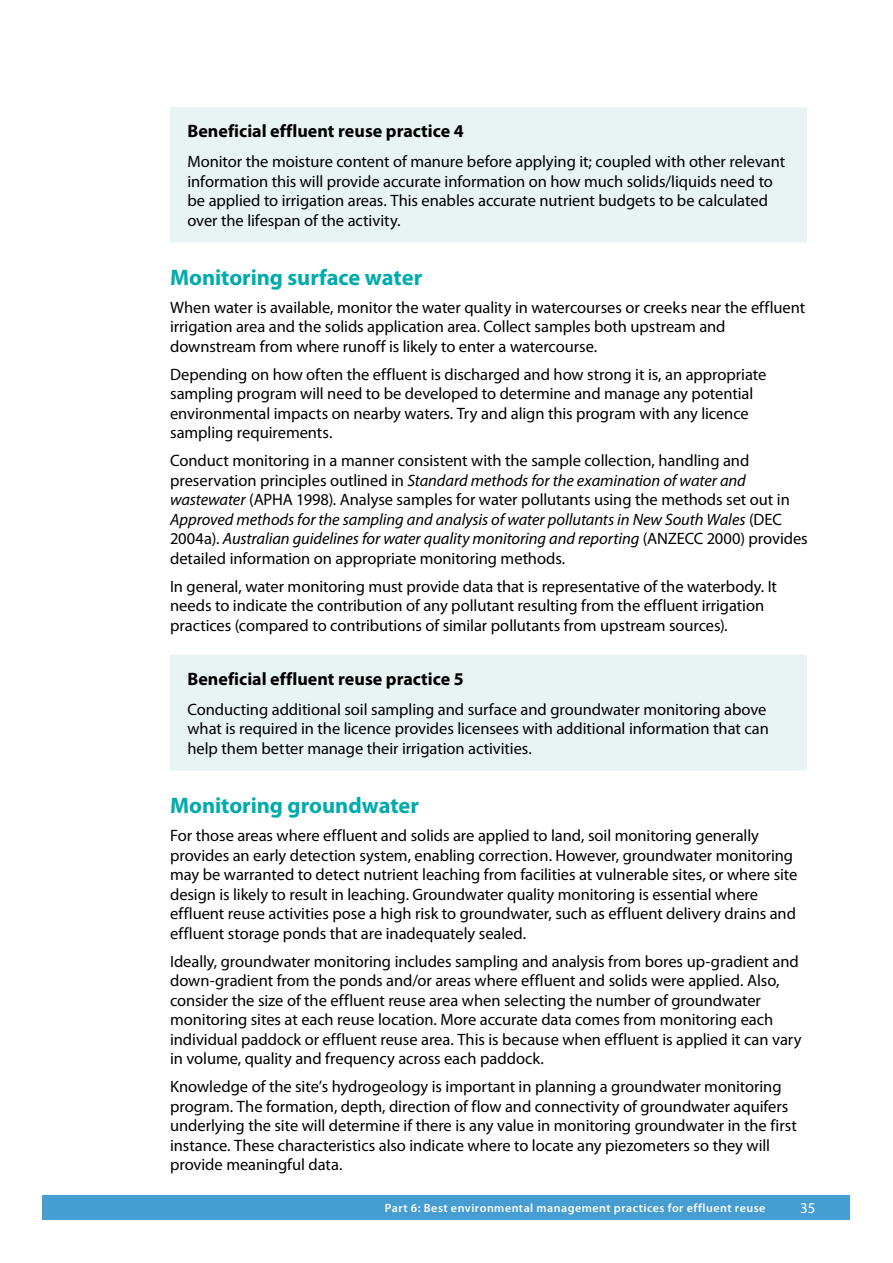
<style>
.page{position:relative;width:893px;height:1263px;background:#fff}
.page>*{position:absolute;margin:0;border:0;box-sizing:border-box;transform-origin:0 0}
.t1{font:700 22.5px "Myriad Pro";letter-spacing:-.005em;color:#00abae}
.t2{font:700 18px "Myriad Pro";color:#000}
.t3{font:16.5px/19.5px "Myriad Pro";letter-spacing:-.005em;color:#000}
.t4{font:15px "Myriad Pro";color:#fff}
.t5{font:600 12px "Myriad Pro";letter-spacing:.04em;color:#fff}
.s1{font-style:italic}
</style>
<div class="page">
<div style="left:43px;top:1195px;width:807px;height:24px;background:#469dd2"></div>
<div style="left:170px;top:107px;width:637px;height:136px;background:#e7f4f3"></div>
<hr style="left:170px;top:242px;width:637px;height:1px;background:#fff">
<div style="left:170px;top:654px;width:637px;height:117px;background:#e7f4f3"></div>
<hr style="left:170px;top:654px;width:637px;height:1px;background:#fff">
<hr style="left:170px;top:770px;width:637px;height:1px;background:#fff">
<p class="t2" style="left:187px;top:119px;width:278px">Beneficial effluent reuse practice 4</p>
<p class="t3" style="left:187px;top:152px;width:599px">Monitor the moisture content of manure before applying it; coupled with other relevant information this will provide accurate information on how much solids/liquids need to be applied to irrigation areas. This enables accurate nutrient budgets to be calculated over the lifespan of the activity.</p>
<h1 class="t1" style="left:170px;top:263px;width:254px">Monitoring surface water</h1>
<p class="t3" style="left:170px;top:297px;width:637px">When water is available, monitor the water quality in watercourses or creeks near the effluent irrigation area and the solids application area. Collect samples both upstream and downstream from where runoff is likely to enter a watercourse.</p>
<p class="t3" style="left:170px;top:364px;width:598px">Depending on how often the effluent is discharged and how strong it is, an appropriate sampling program will need to be developed to determine and manage any potential environmental impacts on nearby waters. Try and align this program with any licence sampling requirements.</p>
<p class="t3" style="left:170px;top:451px;width:639px">Conduct monitoring in a manner consistent with the sample collection, handling and preservation principles outlined in <span class="s1">Standard methods for the examination of water and wastewater</span> (APHA 1998). Analyse samples for water pollutants using the methods set out in <span class="s1">Approved methods for the sampling and analysis of water pollutants in New South Wales</span> (DEC 2004a). <span class="s1">Australian guidelines for water quality monitoring and reporting</span> (ANZECC 2000) provides detailed information on appropriate monitoring methods.</p>
<p class="t3" style="left:170px;top:576px;width:608px">In general, water monitoring must provide data that is representative of the waterbody. It needs to indicate the contribution of any pollutant resulting from the effluent irrigation practices (compared to contributions of similar pollutants from upstream sources).</p>
<p class="t2" style="left:187px;top:667px;width:278px">Beneficial effluent reuse practice 5</p>
<p class="t3" style="left:187px;top:699px;width:583px">Conducting additional soil sampling and surface and groundwater monitoring above what is required in the licence provides licensees with additional information that can help them better manage their irrigation activities.</p>
<h1 class="t1" style="left:170px;top:791px;width:250px">Monitoring groundwater</h1>
<p class="t3" style="left:170px;top:825px;width:629px">For those areas where effluent and solids are applied to land, soil monitoring generally provides an early detection system, enabling correction. However, groundwater monitoring may be warranted to detect nutrient leaching from facilities at vulnerable sites, or where site design is likely to result in leaching. Groundwater quality monitoring is essential where effluent reuse activities pose a high risk to groundwater, such as effluent delivery drains and effluent storage ponds that are inadequately sealed.</p>
<p class="t3" style="left:170px;top:951px;width:633px">Ideally, groundwater monitoring includes sampling and analysis from bores up-gradient and down-gradient from the ponds and/or areas where effluent and solids were applied. Also, consider the size of the effluent reuse area when selecting the number of groundwater monitoring sites at each reuse location. More accurate data comes from monitoring each individual paddock or effluent reuse area. This is because when effluent is applied it can vary in volume, quality and frequency across each paddock.</p>
<p class="t3" style="left:170px;top:1076px;width:628px">Knowledge of the site’s hydrogeology is important in planning a groundwater monitoring program. The formation, depth, direction of flow and connectivity of groundwater aquifers underlying the site will determine if there is any value in monitoring groundwater in the first instance. These characteristics also indicate where to locate any piezometers so they will provide meaningful data.</p>
<p class="t5" style="left:385px;top:1200px;width:382px">Part 6: Best environmental management practices for effluent reuse</p>
<p class="t4" style="left:800px;top:1198px;width:17px">35</p>
</div>
